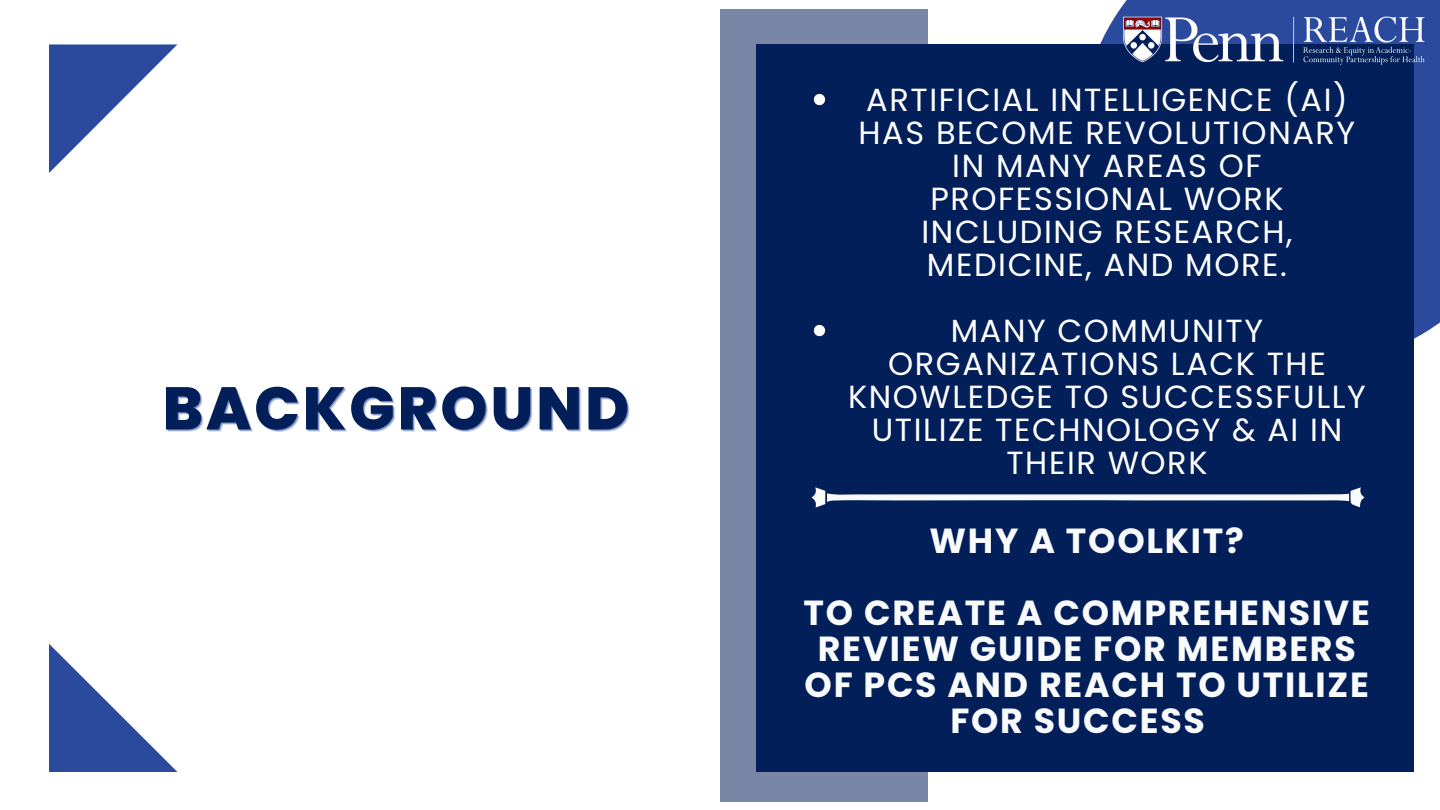
<style>
.page{position:relative;width:1440px;height:810px;background:#fff}
.page>*{position:absolute;margin:0;border:0;box-sizing:border-box;transform-origin:0 0}
.t1{font:800 60px "Poppins";letter-spacing:.05em;color:#021f5a}
.t2{font:700 34.8px/36px "Poppins";letter-spacing:.05em;color:#f9fafb;text-align:center}
.t3{font:32px/33px "Poppins";letter-spacing:.05em;color:#fff;text-align:center}
</style>
<div class="page">
<div style="left:1100px;top:0;width:340px;height:339px;background:#2b4a9d"></div>
<div style="left:720px;top:9px;width:207px;height:792px;background:#7a86a5"></div>
<svg style="left:49px;top:644px;width:129px;height:128px"></svg>
<svg style="left:49px;top:44px;width:128px;height:129px"></svg>
<div style="left:757px;top:44px;width:657px;height:728px;background:#021f5a"></div>
<svg style="left:811px;top:487px;width:554px;height:21px"></svg>
<img style="left:1123px;top:9px;width:302px;height:55px">
<svg style="left:814px;top:94px;width:11px;height:11px"></svg>
<svg style="left:814px;top:325px;width:11px;height:11px"></svg>
<p class="t1" style="left:163px;top:366px;width:468px">BACKGROUND</p>
<p class="t3" style="left:859px;top:83px;width:498px">ARTIFICIAL INTELLIGENCE (AI)<br>HAS BECOME REVOLUTIONARY<br>IN MANY AREAS OF<br>PROFESSIONAL WORK<br>INCLUDING RESEARCH,<br>MEDICINE, AND MORE.</p>
<p class="t3" style="left:848px;top:314px;width:519px">MANY COMMUNITY<br>ORGANIZATIONS LACK THE<br>KNOWLEDGE TO SUCCESSFULLY<br>UTILIZE TECHNOLOGY &amp; AI IN<br>THEIR WORK</p>
<p class="t2" style="left:930px;top:523px;width:316px">WHY A TOOLKIT?</p>
<p class="t2" style="left:804px;top:595px;width:568px">TO CREATE A COMPREHENSIVE<br>REVIEW GUIDE FOR MEMBERS<br>OF PCS AND REACH TO UTILIZE<br>FOR SUCCESS</p>
</div>
